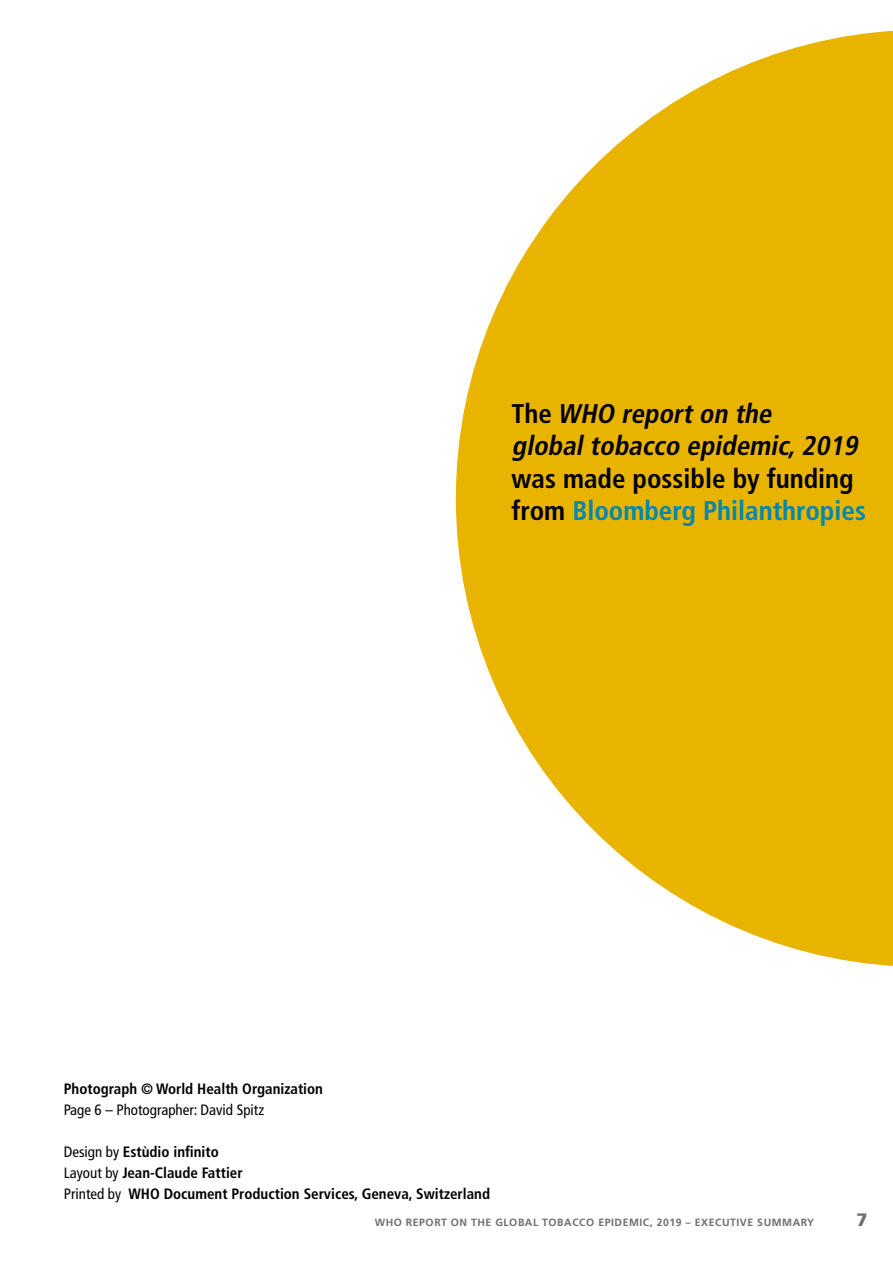
<style>
.page{position:relative;width:893px;height:1263px;background:#fff}
.page>*{position:absolute;margin:0;border:0;box-sizing:border-box;transform-origin:0 0}
.t1{font:700 condensed 27px/32.4px "Frutiger LT Std";color:#000}
.t2{font:italic 700 condensed 27px/32.4px "Frutiger LT Std";color:#000}
.t3{font:900 18px "Frutiger LT Std";color:#706f6f}
.t4{font:700 condensed 15px/21px "Frutiger LT Std";color:#000}
.t5{font:condensed 15px "Frutiger LT Std";color:#000}
.t6{font:700 10.5px "Frutiger LT Std";letter-spacing:.05em;color:#706f6f}
.s1{font-style:normal}
.s2{color:#0087ae}
.s3{font-weight:400}
</style>
<div class="page">
<svg style="left:456px;top:30px;width:437px;height:936px;fill:#e9b400"></svg>
<h1 class="t2" style="left:512px;top:397px;width:353px"><span class="s1">T h e</span> WHO reporton the globaltobacco epidemic,2019</h1>
<h1 class="t1" style="left:512px;top:462px;width:356px">was made possible by funding from <span class="s2">Bloomberg Philanthropies</span></h1>
<p class="t4" style="left:64px;top:1078px;width:261px">Photograph © World Health Organization</p>
<p class="t5" style="left:64px;top:1101px;width:202px">Page 6 – Photographer: David Spitz</p>
<p class="t4" style="left:64px;top:1141px;width:428px"><span class="s3">Design by</span> Estùdio infinito<br><span class="s3">Layout by</span> Jean-Claude Fattier<br><span class="s3">Printed by</span> WHO Document Production Services, Geneva, Switzerland</p>
<p class="t6" style="left:375px;top:1216px;width:441px">WHO REPORT ON THE GLOBAL TOBACCO EPIDEMIC, 2019 – EXECUTIVE SUMMARY</p>
<p class="t3" style="left:856px;top:1208px;width:13px">7</p>
</div>
